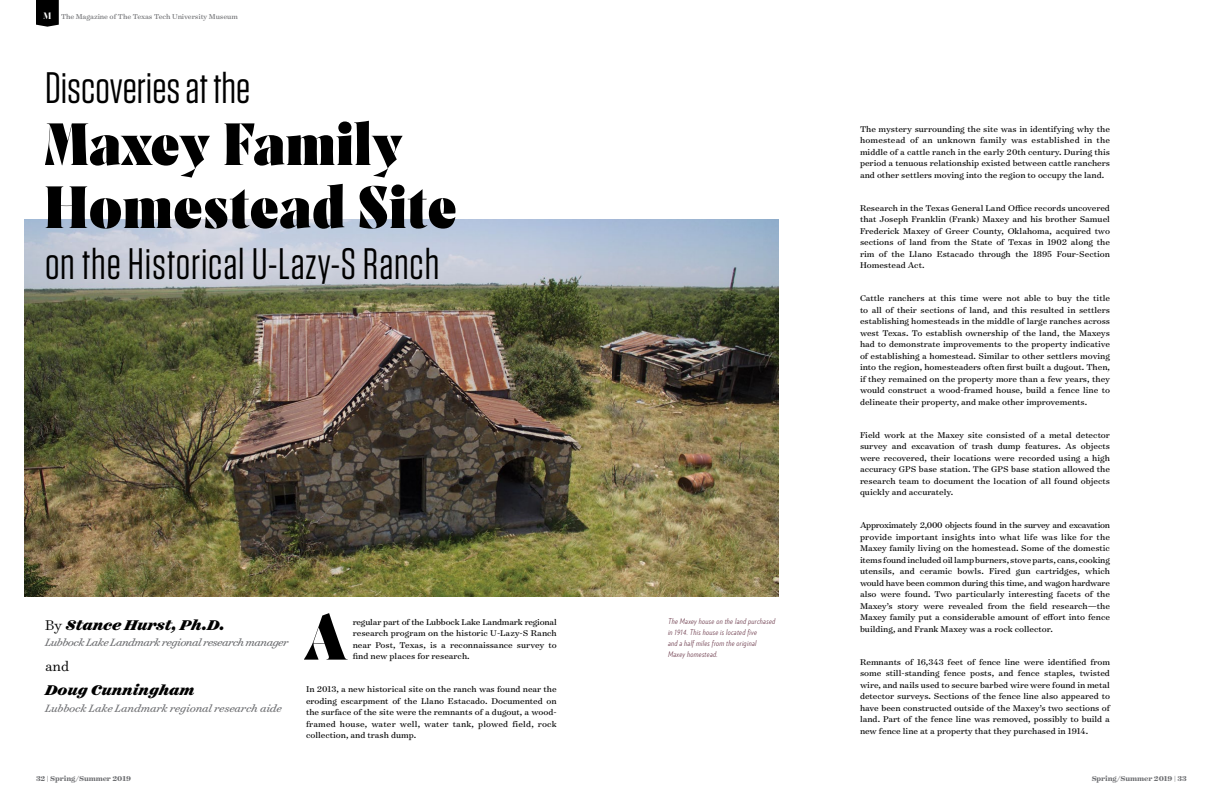
<style>
.page{position:relative;width:1224px;height:792px;background:#fff}
.page>*{position:absolute;margin:0;border:0;box-sizing:border-box;transform-origin:0 0}
.t1{font:900 66px "Prospectus XL";color:#000}
.t2{font:900 60px/63px "Prospectus XL";letter-spacing:.02em;color:#000}
.t3{font:44px "Tungsten";letter-spacing:.02em;color:#000}
.t4{font:44px "Tungsten";color:#000}
.t5{font:italic 900 16px "Surveyor Text";color:#000}
.t6{font:300 16px "Surveyor Text";color:#000}
.t7{font:italic 12px "Surveyor Text";letter-spacing:-.04em;color:#6d6e71}
.t8{font:italic 12px "Surveyor Text";letter-spacing:-.01em;color:#6d6e71}
.t9{font:9.5px/11.5px "Surveyor Text";color:#000;text-align:justify}
.t10{font:italic 300 8px/11px "Verlag Condensed";letter-spacing:.04em;color:#602a3c}
.t11{font:8px "Surveyor Text";letter-spacing:-.01em;color:#6d6e71}
.t12{font:700 8px "Surveyor Text";letter-spacing:-.01em;color:#6d6e71}
.s1{font-family:"Revista Stencil";font-weight:900;font-size:10px;color:#fff}
.s2{font-weight:300;font-style:normal}
</style>
<div class="page">
<svg style="left:36px;top:0;width:23px;height:27px"></svg>
<img style="left:24px;top:220px;width:754px;height:376px">
<p class="t11" style="left:43px;top:12px;width:196px"><span class="s1">M</span> The Magazine of The Texas Tech University Museum</p>
<h3 class="t4" style="left:45px;top:65px;width:207px">Discoveries at the</h3>
<h2 class="t2" style="left:45px;top:111px;width:413px">Maxey Family<br>Homestead Site</h2>
<h3 class="t3" style="left:45px;top:241px;width:396px">on the Historical U-Lazy-S Ranch</h3>
<h3 class="t5" style="left:45px;top:614px;width:181px"><span class="s2">By</span> Stance Hurst, Ph.D.</h3>
<p class="t7" style="left:45px;top:635px;width:245px">Lubbock Lake Landmark regional research manager</p>
<h3 class="t6" style="left:45px;top:656px;width:26px">and</h3>
<h3 class="t5" style="left:45px;top:679px;width:151px">Doug Cunningham</h3>
<p class="t8" style="left:45px;top:700px;width:239px">Lubbock Lake Landmark regional research aide</p>
<h1 class="t1" style="left:306px;top:585px;width:41px">A</h1>
<p class="t9" style="left:353px;top:616px;width:206px">regular part of the Lubbock Lake Landmark regional research program on the historic U-Lazy-S Ranch near Post, Texas, is a reconnaissance survey to find new places for research.</p>
<p class="t9" style="left:306px;top:683px;width:252px">In 2013, a new historical site on the ranch was found near the eroding escarpment of the Llano Estacado. Documented on the surface of the site were the remnants of a dugout, a wood&shy;framed house, water well, water tank, plowed field, rock collection, and trash dump.</p>
<p class="t10" style="left:668px;top:615px;width:109px">The Maxey house on the land purchased in 1914. This house is located five<br>and a half miles from the original<br>Maxey homestead.</p>
<p class="t9" style="left:860px;top:123px;width:252px">The mystery surrounding the site was in identifying why the homestead of an unknown family was established in the middle of a cattle ranch in the early 20th century. During this period a tenuous relationship existed between cattle ranchers and other settlers moving into the region to occupy the land.</p>
<p class="t9" style="left:860px;top:202px;width:252px">Research in the Texas General Land Office records uncovered that Joseph Franklin (Frank) Maxey and his brother Samuel Frederick Maxey of Greer County, Oklahoma, acquired two sections of land from the State of Texas in 1902 along the rim of the Llano Estacado through the 1895 Four-Section Homestead Act.</p>
<p class="t9" style="left:860px;top:292px;width:252px">Cattle ranchers at this time were not able to buy the title to all of their sections of land, and this resulted in settlers establishing homesteads in the middle of large ranches across west Texas. To establish ownership of the land, the Maxeys had to demonstrate improvements to the property indicative of establishing a homestead. Similar to other settlers moving into the region, homesteaders often first built a dugout. Then, if they remained on the property more than a few years, they would construct a wood-framed house, build a fence line to delineate their property, and make other improvements.</p>
<p class="t9" style="left:860px;top:429px;width:252px">Field work at the Maxey site consisted of a metal detector survey and excavation of trash dump features. As objects were recovered, their locations were recorded using a high accuracy GPS base station. The GPS base station allowed the research team to document the location of all found objects quickly and accurately.</p>
<p class="t9" style="left:860px;top:519px;width:252px">Approximately 2,000 objects found in the survey and excavation provide important insights into what life was like for the Maxey family living on the homestead. Some of the domestic items found included oil lamp burners, stove parts, cans, cooking utensils, and ceramic bowls. Fired gun cartridges, which would have been common during this time, and wagon hardware also were found. Two particularly interesting facets of the Maxey’s story were revealed from the field research—the Maxey family put a considerable amount of effort into fence building, and Frank Maxey was a rock collector.</p>
<p class="t9" style="left:860px;top:656px;width:252px">Remnants of 16,343 feet of fence line were identified from some still-standing fence posts, and fence staples, twisted wire, and nails used to secure barbed wire were found in metal detector surveys. Sections of the fence line also appeared to have been constructed outside of the Maxey’s two sections of land. Part of the fence line was removed, possibly to build a new fence line at a property that they purchased in 1914.</p>
<p class="t12" style="left:36px;top:773px;width:97px">32 | Spring/Summer 2019</p>
<p class="t12" style="left:1092px;top:773px;width:97px">Spring/Summer 2019 | 33</p>
</div>
